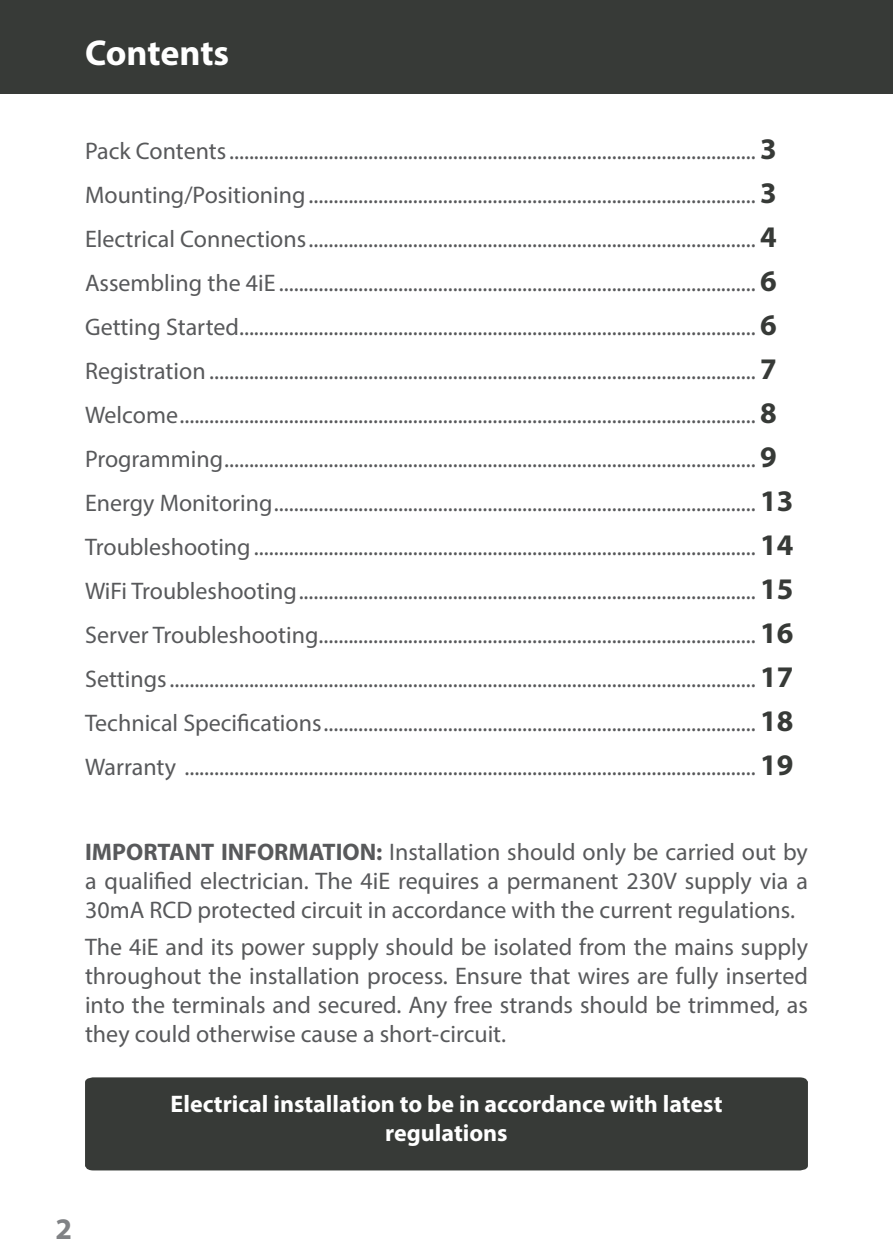
<style>
.page{position:relative;width:893px;height:1259px;background:#fff}
.page>*{position:absolute;margin:0;border:0;box-sizing:border-box;transform-origin:0 0}
.t1{font:700 36px "Myriad Pro";letter-spacing:-.005em;color:#fff}
.t2{font:700 30px "Myriad Pro";color:#808285}
.t3{font:24px/44.1px "Myriad Pro";color:#58595b;text-align:justify}
.t4{font:700 24px/28.8px "Myriad Pro";color:#fff;text-align:center}
.s1{font-weight:700;font-size:30px;color:#373a37}
.s2{font-weight:700}
</style>
<div class="page">
<div style="left:0;top:0;width:893px;height:94px;background:#373a37"></div>
<div style="left:85px;top:1077px;width:723px;height:93px;background:#373a37"></div>
<h1 class="t1" style="left:85px;top:30px;width:146px">Contents</h1>
<p class="t3" style="left:85px;top:128px;width:710px;text-align:left">Pack Contents.......................................................................................................... <span class="s1">3<br></span>Mounting/Positioning.......................................................................................... <span class="s1">3<br></span>Electrical Connections.......................................................................................... <span class="s1">4<br></span>Assembling the 4iE ................................................................................................ <span class="s1">6<br></span>Getting Started........................................................................................................ <span class="s1">6<br></span>Registration .............................................................................................................. <span class="s1">7<br></span>Welcome.................................................................................................................... <span class="s1">8<br></span>Programming........................................................................................................... <span class="s1">9<br></span>Energy Monitoring................................................................................................. <span class="s1">13<br></span>Troubleshooting..................................................................................................... <span class="s1">14<br></span>WiFi Troubleshooting............................................................................................ <span class="s1">15<br></span>Server Troubleshooting........................................................................................ <span class="s1">16<br></span>Settings...................................................................................................................... <span class="s1">17<br></span>Technical Specifications....................................................................................... <span class="s1">18<br></span>Warranty ................................................................................................................... <span class="s1">19</span></p>
<p class="t3" style="left:85px;top:837px;width:724px;line-height:28.8px"><span class="s2">IMPORTANT INFORMATION:</span> Installation should only be carried out by a qualified electrician. The 4iE requires a permanent 230V supply via a 30mA RCD protected circuit in accordance with the current regulations.</p>
<p class="t3" style="left:85px;top:932px;width:724px;line-height:28.8px">The 4iE and its power supply should be isolated from the mains supply throughout the installation process. Ensure that wires are fully inserted into the terminals and secured. Any free strands should be trimmed, as they could otherwise cause a short-circuit.</p>
<p class="t4" style="left:170px;top:1088px;width:553px">Electrical installation to be in accordance with latest regulations</p>
<p class="t2" style="left:56px;top:1209px;width:18px">2</p>
</div>
